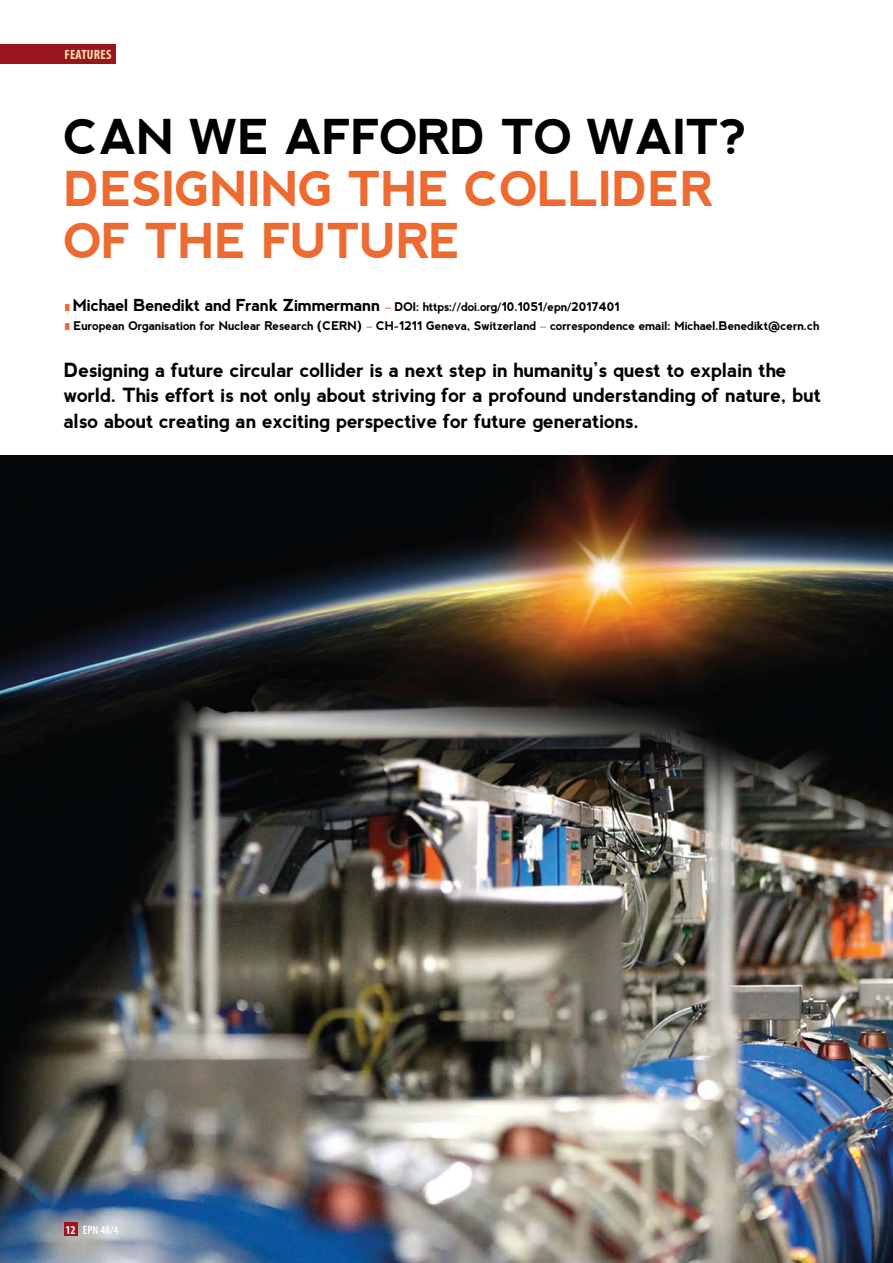
<style>
.page{position:relative;width:893px;height:1263px;background:#fff}
.page>*{position:absolute;margin:0;border:0;box-sizing:border-box;transform-origin:0 0}
.t1{font:700 48px/51.9px "nevis";letter-spacing:-.015em;color:#ed6a30}
.t2{font:700 48px "nevis";letter-spacing:-.015em;color:#000}
.t3{font:700 19.5px/25.5px "nevis";letter-spacing:-.015em;color:#000}
.t4{font:700 condensed 13.5px "Myriad Pro";letter-spacing:.02em;color:#fedea9}
.t5{font:700 12px/18.9px "nevis";letter-spacing:-.015em;color:#000}
.t6{font:600 condensed 12px "Myriad Pro";color:#fff}
.s1{font-family:"Myriad Pro";font-weight:900;font-size:9.75px;color:#ed6a30}
.s2{font-size:16.5px}
.s3{color:#ed6a30}
.s4{font-weight:700}
</style>
<div class="page">
<img style="left:0;top:455px;width:893px;height:808px">
<div style="left:0;top:45px;width:116px;height:19px;background:#991620"></div>
<div style="left:64px;top:1222px;width:13px;height:14px;background:#991620"></div>
<p class="t4" style="left:64px;top:47px;width:49px">FEATURES</p>
<h1 class="t2" style="left:64px;top:110px;width:686px">CAN WE AFFORD TO WAIT?</h1>
<h1 class="t1" style="left:64px;top:163px;width:651px">DESIGNING THE COLLIDER<br>OF THE FUTURE</h1>
<p class="t5" style="left:64px;top:297px;width:757px"><span class="s1">l</span><span class="s2">Michael Benedikt and Frank Zimmermann</span> <span class="s3">–</span> DOI: https://doi.org/10.1051/epn/2017401<br><span class="s1">l</span>European Organisation for Nuclear Research (CERN) <span class="s3">–</span> CH-1211 Geneva, Switzerland <span class="s3">–</span> correspondence email: Michael.Benedikt@cern.ch</p>
<p class="t3" style="left:64px;top:357px;width:759px">Designing a future circular collider is a next step in humanity’s quest to explain the world. This effort is not only about striving for a profound understanding of nature, but also about creating an exciting perspective for future generations.</p>
<p class="t6" style="left:65px;top:1223px;width:54px"><span class="s4">12</span> EPN 48/4</p>
</div>
